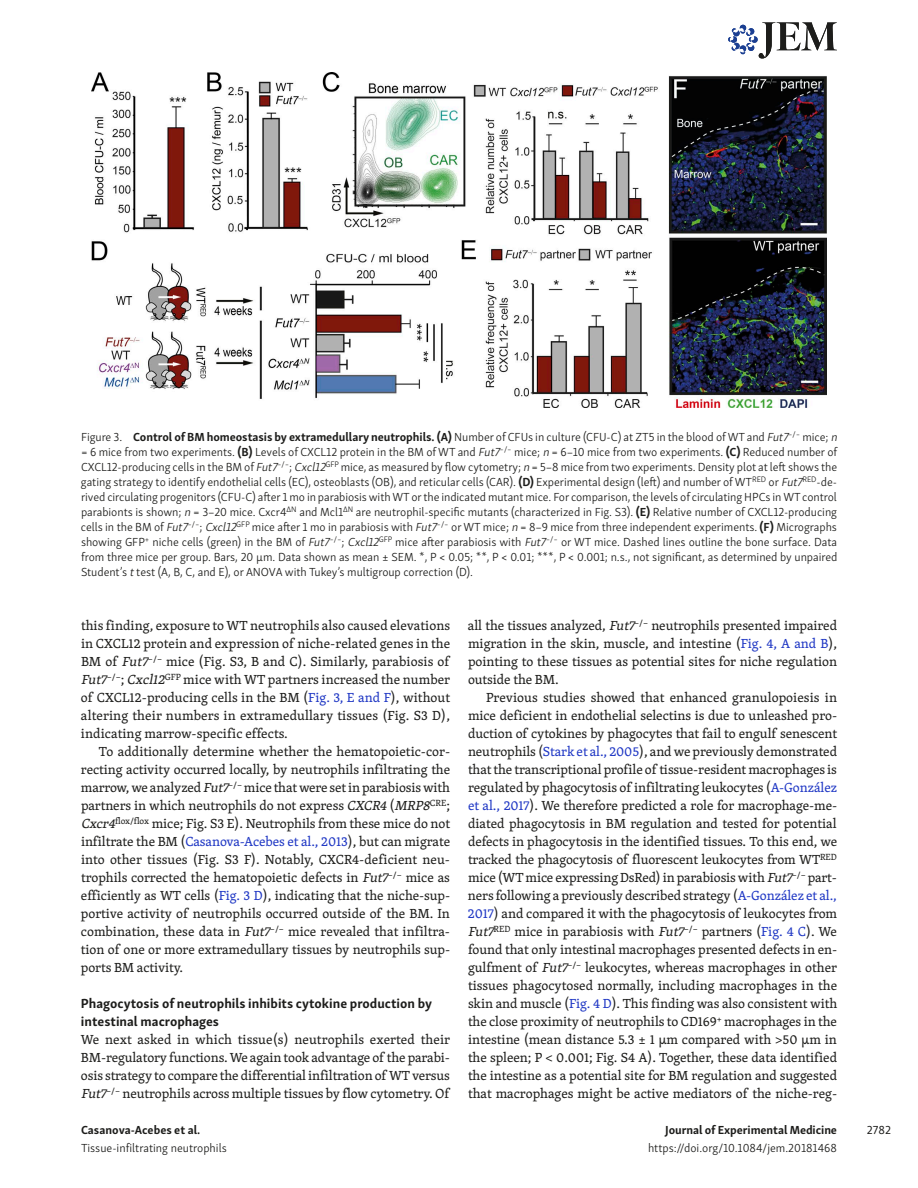
<style>
.page{position:relative;width:918px;height:1188px;background:#fff}
.page>*{position:absolute;margin:0;border:0;box-sizing:border-box;transform-origin:0 0}
.t1{font:13.5px/18px "Skolar PE";color:#1d1d1b;text-align:justify}
.t2{font:700 13.5px/18px "Skolar Sans PE";color:#1d1d1b}
.t3{font:300 12px/15px "Skolar Sans PE";letter-spacing:-.005em;color:#1d1d1b}
.t4{font:700 12px "Skolar Sans PE";letter-spacing:-.005em;color:#1d1d1b}
.t5{font:12px "Skolar Sans PE";color:#1d1d1b}
.s1{font-weight:700}
.s2{font-style:italic}
.s3{color:#1f37c4}
</style>
<div class="page">
<svg style="left:728px;top:22px;width:109px;height:36px"></svg>
<img style="left:92px;top:72px;width:734px;height:336px">
<p class="t3" style="left:81px;top:428px;width:760px">Figure 3. <span class="s1">Control of BM homeostasis by extramedullary neutrophils. (A)</span> Number of CFUs in culture (CFU-C) at ZT5 in the blood of WT and <span class="s2">Fut7</span><sup>−/−</sup> mice; <span class="s2">n </span>= 6 mice from two experiments. <span class="s1">(B)</span> Levels of CXCL12 protein in the BM of WT and <span class="s2">Fut7</span><sup>−/−</sup> mice; <span class="s2">n</span> = 6–10 mice from two experiments. <span class="s1">(C)</span> Reduced number of CXCL12-producing cells in the BM of <span class="s2">Fut7</span><sup>−/−</sup>; <span class="s2">Cxcl12</span><sup>GFP</sup> mice, as measured by flow cytometry; <span class="s2">n</span> = 5–8 mice from two experiments. Density plot at left shows the gating strategy to identify endothelial cells (EC), osteoblasts (OB), and reticular cells (CAR). <span class="s1">(D)</span> Experimental design (left) and number of WT<sup>RED</sup> or <span class="s2">Fut7</span><sup>RED</sup>-de&shy;rived circulating progenitors (CFU-C) after 1 mo in parabiosis with WT or the indicated mutant mice. For comparison, the levels of circulating HPCs in WT control parabionts is shown; <span class="s2">n</span> = 3–20 mice. Cxcr4<sup>ΔN</sup> and Mcl1<sup>ΔN</sup> are neutrophil-specific mutants (characterized in Fig. S3). <span class="s1">(E)</span> Relative number of CXCL12-producing cells in the BM of <span class="s2">Fut7</span><sup>−/−</sup>; <span class="s2">Cxcl12</span><sup>GFP</sup> mice after 1 mo in parabiosis with <span class="s2">Fut7</span><sup>−/−</sup> or WT mice; <span class="s2">n</span> = 8–9 mice from three independent experiments. <span class="s1">(F)</span> Micrographs showing GFP<sup>+</sup> niche cells (green) in the BM of <span class="s2">Fut7</span><sup>−/−</sup>; <span class="s2">Cxcl12</span><sup>GFP</sup> mice after parabiosis with <span class="s2">Fut7</span><sup>−/−</sup> or WT mice. Dashed lines outline the bone surface. Data from three mice per group. Bars, 20 µm. Data shown as mean ± SEM. *, P &lt; 0.05; **, P &lt; 0.01; ***, P &lt; 0.001; n.s., not significant, as determined by unpaired Student’s <span class="s2">t</span>test (A, B, C, and E), or ANOVA with Tukey’s multigroup correction (D).</p>
<p class="t1" style="left:81px;top:616px;width:371px">this finding, exposure to WT neutrophils also caused elevations in CXCL12 protein and expression of niche-related genes in the BM of <span class="s2">Fut7</span><sup>−/−</sup> mice (Fig. S3, B and C). Similarly, parabiosis of <span class="s2">Fut7</span><sup>−/−</sup>; <span class="s2">Cxcl12</span><sup>GFP</sup> mice with WT partners increased the number of CXCL12-producing cells in the BM (<span class="s3">Fig. 3, E and F</span>), without altering their numbers in extramedullary tissues (Fig. S3 D), indicating marrow-specific effects.</p>
<p class="t1" style="left:81px;top:742px;width:371px;text-indent:18px">To additionally determine whether the hematopoietic-cor&shy;recting activity occurred locally, by neutrophils infiltrating the marrow, we analyzed <span class="s2">Fut7</span><sup>−/−</sup> mice that were set in parabiosis with partners in which neutrophils do not express <span class="s2">CXCR4</span> (<span class="s2">MRP8</span><sup>CRE</sup>; <span class="s2">Cxcr4</span><sup>flox/flox</sup> mice; Fig. S3 E). Neutrophils from these mice do not infiltrate the BM (<span class="s3">Casanova-Acebes et al., 2013</span>), but can migrate into other tissues (Fig. S3 F). Notably, CXCR4-deficient neu&shy;trophils corrected the hematopoietic defects in <span class="s2">Fut7</span><sup>−/−</sup> mice as efficiently as WT cells (<span class="s3">Fig. 3 D</span>), indicating that the niche-sup&shy;portive activity of neutrophils occurred outside of the BM. In combination, these data in <span class="s2">Fut7</span><sup>−/−</sup> mice revealed that infiltra&shy;tion of one or more extramedullary tissues by neutrophils sup&shy;ports BM activity.</p>
<p class="t2" style="left:81px;top:993px;width:353px">Phagocytosis of neutrophils inhibits cytokine production by intestinal macrophages</p>
<p class="t1" style="left:81px;top:1030px;width:371px">We next asked in which tissue(s) neutrophils exerted their BM-regulatory functions. We again took advantage of the parabi&shy;osis strategy to compare the differential infiltration of WT versus <span class="s2">Fut7</span><sup>−/−</sup> neutrophils across multiple tissues by flow cytometry. Of</p>
<p class="t4" style="left:81px;top:1120px;width:121px">Casanova-Acebes et al.</p>
<p class="t3" style="left:81px;top:1140px;width:147px">Tissue-infiltrating neutrophils</p>
<p class="t1" style="left:468px;top:616px;width:371px">all the tissues analyzed, <span class="s2">Fut7</span><sup>−/−</sup> neutrophils presented impaired migration in the skin, muscle, and intestine (<span class="s3">Fig. 4, A and B</span>), pointing to these tissues as potential sites for niche regulation outside the BM.</p>
<p class="t1" style="left:468px;top:688px;width:371px;text-indent:18px">Previous studies showed that enhanced granulopoiesis in mice deficient in endothelial selectins is due to unleashed pro&shy;duction of cytokines by phagocytes that fail to engulf senescent neutrophils (<span class="s3">Stark et al., 2005</span>), and we previously demonstrated that the transcriptional profile of tissue-resident macrophages is regulated by phagocytosis of infiltrating leukocytes (<span class="s3">A-González et al., 2017</span>). We therefore predicted a role for macrophage-me&shy;diated phagocytosis in BM regulation and tested for potential defects in phagocytosis in the identified tissues. To this end, we tracked the phagocytosis of fluorescent leukocytes from WT<sup>RED </sup>mice (WT mice expressing DsRed) in parabiosis with <span class="s2">Fut7</span><sup>−/−</sup> part&shy;ners following a previously described strategy (<span class="s3">A-González et al., 2017</span>) and compared it with the phagocytosis of leukocytes from <span class="s2">Fut7</span><sup>RED</sup> mice in parabiosis with <span class="s2">Fut7</span><sup>−/−</sup> partners (<span class="s3">Fig. 4 C</span>). We found that only intestinal macrophages presented defects in en&shy;gulfment of <span class="s2">Fut7</span><sup>−/−</sup> leukocytes, whereas macrophages in other tissues phagocytosed normally, including macrophages in the skin and muscle (<span class="s3">Fig. 4 D</span>). This finding was also consistent with the close proximity of neutrophils to CD169<sup>+</sup> macrophages in the intestine (mean distance 5.3 ± 1 µm compared with &gt;50 µm in the spleen; P &lt; 0.001; Fig. S4 A). Together, these data identified the intestine as a potential site for BM regulation and suggested that macrophages might be active mediators of the niche-reg-</p>
<p class="t4" style="left:665px;top:1120px;width:173px">Journal of Experimental Medicine</p>
<p class="t3" style="left:648px;top:1140px;width:190px">https://doi.org/10.1084/jem.20181468</p>
<p class="t5" style="left:867px;top:1121px;width:26px">2782</p>
</div>
